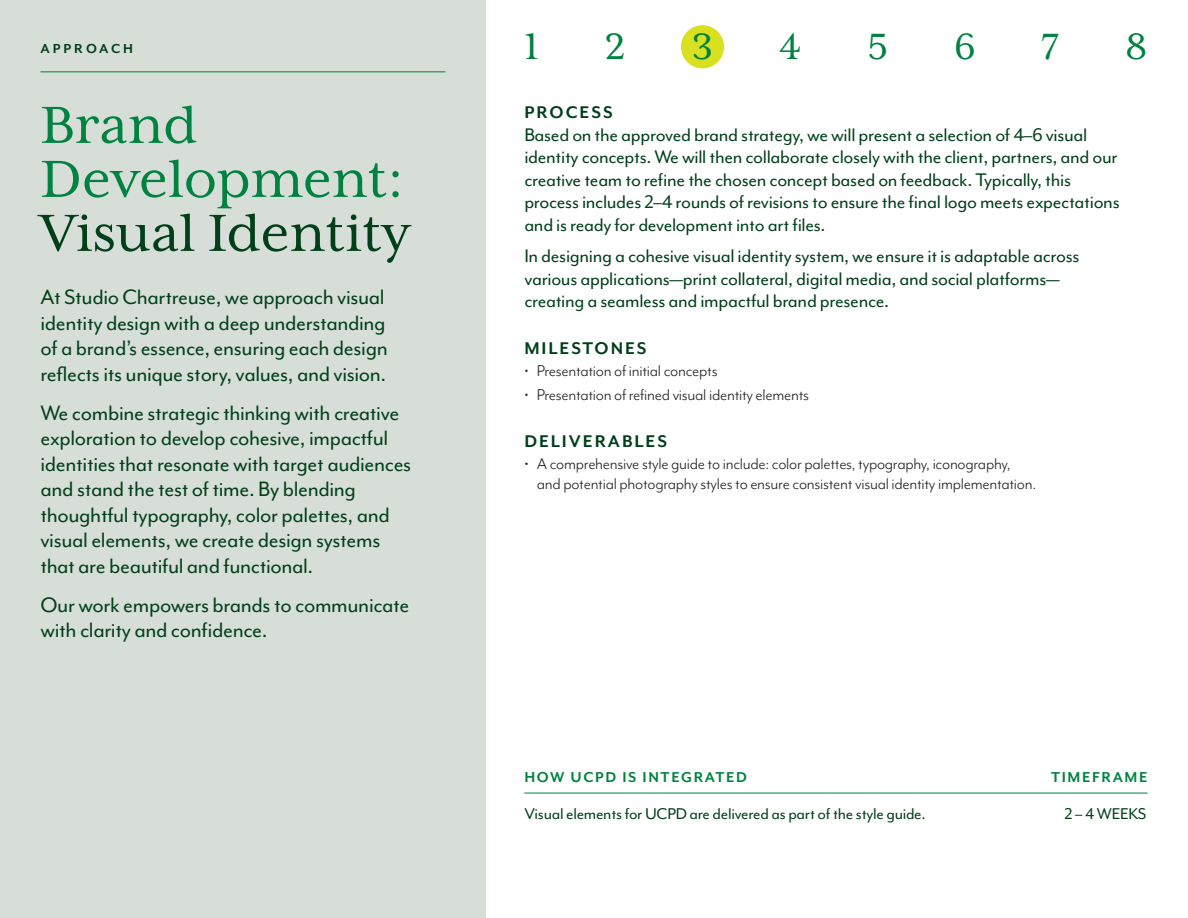
<style>
.page{position:relative;width:1188px;height:918px;background:#fff}
.page>*{position:absolute;margin:0;border:0;box-sizing:border-box;transform-origin:0 0}
.t1{font:60px/54px "Mrs Eaves XL Serif OT";color:#008240}
.t2{font:42px "Mrs Eaves XL Serif OT";color:#008240}
.t3{font:24px/25.5px "Mr Eaves Mod OT";letter-spacing:-.015em;color:#003f19}
.t4{font:21px/22.5px "Mr Eaves Mod OT";letter-spacing:-.015em;color:#003f19}
.t5{font:700 19.5px "Mr Eaves Mod OT";letter-spacing:.1em;color:#003f19}
.t6{font:18px/19.5px "Mr Eaves Mod OT";letter-spacing:-.015em;color:#231f20}
.t7{font:18px "Mr Eaves Mod OT";letter-spacing:-.015em;color:#003f19}
.t8{font:700 16.5px "Mr Eaves Mod OT";letter-spacing:.1em;color:#008240}
.t9{font:700 15px "Mr Eaves Mod OT";letter-spacing:.2em;color:#003f19}
.s1{color:#003f19}
</style>
<div class="page">
<div style="left:0;top:0;width:486px;height:918px;background:#d6ded7"></div>
<div style="left:681px;top:25px;width:43px;height:43px;background:#d9e01f;border-radius:50%"></div>
<hr style="left:40px;top:72px;width:406px;height:1px;background:#008240">
<hr style="left:524px;top:793px;width:624px;height:1px;background:#008240">
<p class="t9" style="left:40px;top:41px;width:94px">APPROACH</p>
<p class="t2" style="left:524px;top:24px;width:16px">1</p>
<p class="t2" style="left:605px;top:24px;width:22px">2</p>
<p class="t2" style="left:692px;top:24px;width:23px">3</p>
<p class="t2" style="left:779px;top:24px;width:24px">4</p>
<p class="t2" style="left:867px;top:24px;width:22px">5</p>
<p class="t2" style="left:954px;top:24px;width:23px">6</p>
<p class="t2" style="left:1041px;top:24px;width:19px">7</p>
<p class="t2" style="left:1125px;top:24px;width:24px">8</p>
<p class="t1" style="left:40px;top:98px;width:371px">Brand<br>Development:<br><span class="s1">Visual Identity</span></p>
<p class="t3" style="left:40px;top:285px;width:349px">At Studio Chartreuse, we approach visual identity design with a deep understanding of a brand’s essence, ensuring each design reflects its unique story, values, and vision.</p>
<p class="t3" style="left:40px;top:400px;width:372px">We combine strategic thinking with creative exploration to develop cohesive, impactful identities that resonate with target audiences and stand the test of time. By blending thoughtful typography, color palettes, and visual elements, we create design systems that are beautiful and functional.</p>
<p class="t3" style="left:40px;top:592px;width:371px">Our work empowers brands to communicate with clarity and confidence.</p>
<p class="t5" style="left:524px;top:102px;width:90px">PROCESS</p>
<p class="t4" style="left:524px;top:123px;width:597px">Based on the approved brand strategy, we will present a selection of 4–6 visual identity concepts. We will then collaborate closely with the client, partners, and our creative team to refine the chosen concept based on feedback. Typically, this process includes 2–4 rounds of revisions to ensure the final logo meets expectations and is ready for development into art files.</p>
<p class="t4" style="left:524px;top:245px;width:557px">In designing a cohesive visual identity system, we ensure it is adaptable across various applications—print collateral, digital media, and social platforms— creating a seamless and impactful brand presence.</p>
<p class="t5" style="left:524px;top:337px;width:124px">MILESTONES</p>
<p class="t6" style="left:524px;top:361px;width:195px">• Presentation of initial concepts</p>
<p class="t6" style="left:524px;top:385px;width:286px">• Presentation of refined visual identity elements</p>
<p class="t5" style="left:524px;top:430px;width:144px">DELIVERABLES</p>
<p class="t6" style="left:537px;top:454px;width:501px;text-indent:-12px">• A comprehensive style guide to include: color palettes, typography, iconography, and potential photography styles to ensure consistent visual identity implementation.</p>
<p class="t8" style="left:524px;top:768px;width:224px">HOW UCPD IS INTEGRATED</p>
<p class="t8" style="left:1051px;top:768px;width:98px">TIMEFRAME</p>
<p class="t7" style="left:524px;top:804px;width:403px">Visual elements for UCPD are delivered as part of the style guide.</p>
<p class="t7" style="left:1064px;top:804px;width:83px">2 – 4 WEEKS</p>
</div>
